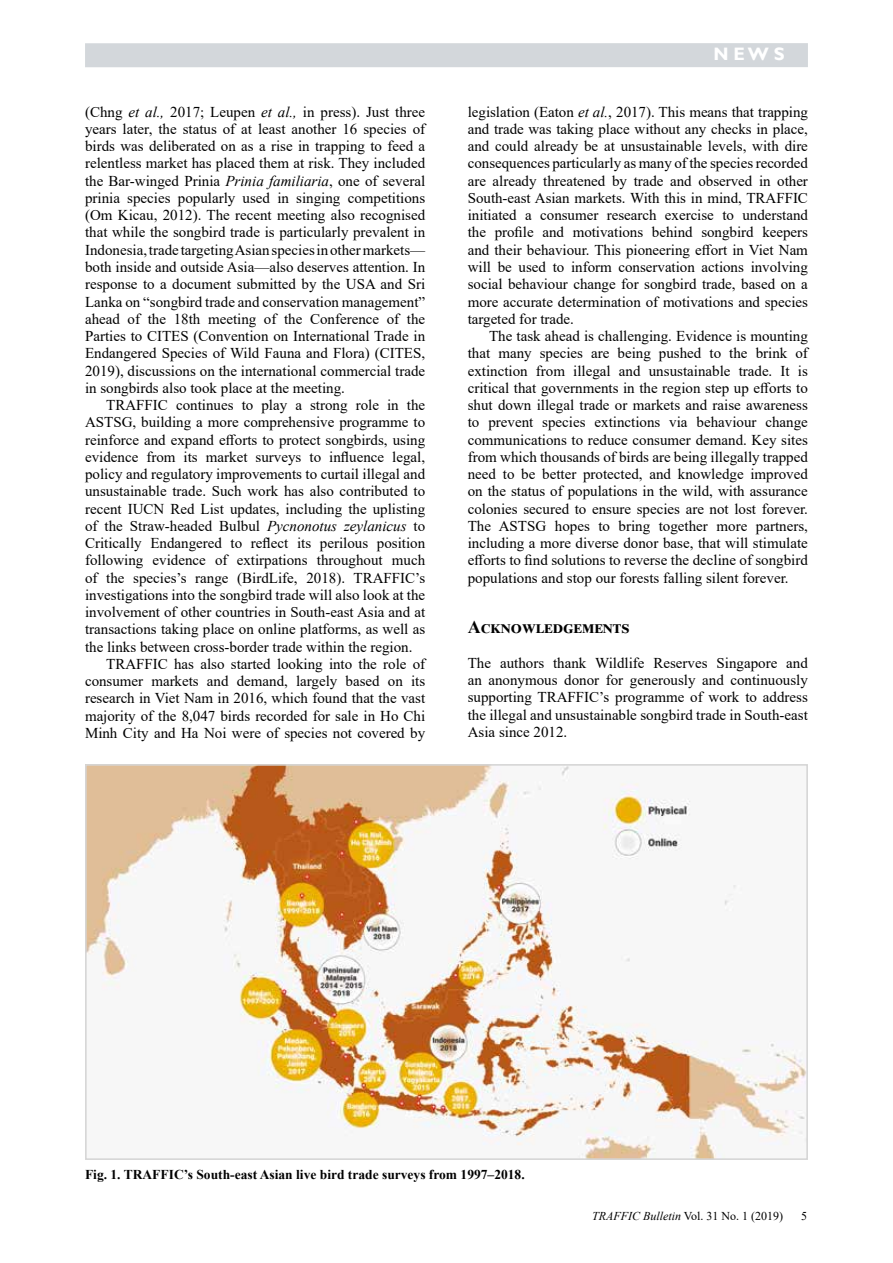
<style>
.page{position:relative;width:893px;height:1263px;background:#fff}
.page>*{position:absolute;margin:0;border:0;box-sizing:border-box;transform-origin:0 0}
.t1{font:700 18px "Times New Roman";letter-spacing:.015em;color:#000}
.t2{font:700 18px "Gill Sans";color:#fff}
.t3{font:15px/17.2px "Times New Roman";color:#000;text-align:justify}
.t4{font:700 13.5px "Times New Roman";color:#000}
.t5{font:12px "Times New Roman";color:#000}
.s1{font-style:italic}
</style>
<div class="page">
<div style="left:85px;top:43px;width:723px;height:24px;background:#d3d7db"></div>
<img style="left:88px;top:767px;width:717px;height:390px">
<div style="left:85px;top:764px;width:723px;height:396px;border:2px solid #d6d6d6"></div>
<p class="t3" style="left:85px;top:103px;width:342px">(Chng <span class="s1">et al.,</span> 2017; Leupen <span class="s1">et al.,</span> in press). Just three years later, the status of at least another 16 species of birds was deliberated on as a rise in trapping to feed a relentless market has placed them at risk. They included the Bar-winged Prinia <span class="s1">Prinia familiaria</span>, one of several prinia species popularly used in singing competitions (Om Kicau, 2012). The recent meeting also recognised that while the songbird trade is particularly prevalent in Indonesia, trade targeting Asian species in other markets— both inside and outside Asia—also deserves attention. In response to a document submitted by the USA and Sri Lanka on “songbird trade and conservation management” ahead of the 18th meeting of the Conference of the Parties to CITES (Convention on International Trade in Endangered Species of Wild Fauna and Flora) (CITES, 2019), discussions on the international commercial trade in songbirds also took place at the meeting.</p>
<p class="t3" style="left:106px;top:396px;width:320px">TRAFFIC continues to play a strong role in the</p>
<p class="t3" style="left:85px;top:413px;width:342px">ASTSG, building a more comprehensive programme to</p>
<p class="t3" style="left:85px;top:430px;width:342px">reinforce and expand efforts to protect songbirds, using</p>
<p class="t3" style="left:85px;top:448px;width:342px">evidence from its market surveys to influence legal,</p>
<p class="t3" style="left:85px;top:465px;width:342px">policy and regulatory improvements to curtail illegal and</p>
<p class="t3" style="left:85px;top:482px;width:342px">unsustainable trade. Such work has also contributed to</p>
<p class="t3" style="left:85px;top:499px;width:342px">recent IUCN Red List updates, including the uplisting</p>
<p class="t3" style="left:85px;top:517px;width:342px">of the Straw-headed Bulbul <span class="s1">Pycnonotus zeylanicus</span> to</p>
<p class="t3" style="left:85px;top:534px;width:342px">Critically Endangered to reflect its perilous position</p>
<p class="t3" style="left:85px;top:551px;width:342px">following evidence of extirpations throughout much</p>
<p class="t3" style="left:85px;top:568px;width:342px">of the species’s range (BirdLife, 2018). TRAFFIC’s</p>
<p class="t3" style="left:85px;top:586px;width:342px">investigations into the songbird trade will also look at the</p>
<p class="t3" style="left:85px;top:603px;width:342px">involvement of other countries in South-east Asia and at</p>
<p class="t3" style="left:85px;top:620px;width:342px">transactions taking place on online platforms, as well as</p>
<p class="t3" style="left:85px;top:637px;width:329px">the links between cross-border trade within the region.</p>
<p class="t3" style="left:106px;top:655px;width:320px">TRAFFIC has also started looking into the role of</p>
<p class="t3" style="left:85px;top:672px;width:342px">consumer markets and demand, largely based on its</p>
<p class="t3" style="left:85px;top:689px;width:342px">research in Viet Nam in 2016, which found that the vast</p>
<p class="t3" style="left:85px;top:706px;width:342px">majority of the 8,047 birds recorded for sale in Ho Chi</p>
<p class="t3" style="left:85px;top:724px;width:342px">Minh City and Ha Noi were of species not covered by</p>
<p class="t2" style="left:713px;top:43px;width:73px">N E W S</p>
<p class="t3" style="left:468px;top:103px;width:342px">legislation (Eaton <span class="s1">et al.</span>, 2017). This means that trapping and trade was taking place without any checks in place, and could already be at unsustainable levels, with dire consequences particularly as many of the species recorded are already threatened by trade and observed in other South-east Asian markets. With this in mind, TRAFFIC initiated a consumer research exercise to understand the profile and motivations behind songbird keepers and their behaviour. This pioneering effort in Viet Nam will be used to inform conservation actions involving social behaviour change for songbird trade, based on a more accurate determination of motivations and species targeted for trade.</p>
<p class="t3" style="left:468px;top:327px;width:342px;text-indent:21px">The task ahead is challenging. Evidence is mounting that many species are being pushed to the brink of extinction from illegal and unsustainable trade. It is critical that governments in the region step up efforts to shut down illegal trade or markets and raise awareness to prevent species extinctions via behaviour change communications to reduce consumer demand. Key sites from which thousands of birds are being illegally trapped need to be better protected, and knowledge improved on the status of populations in the wild, with assurance colonies secured to ensure species are not lost forever.<br>The ASTSG hopes to bring together more partners, including a more diverse donor base, that will stimulate efforts to find solutions to reverse the decline of songbird populations and stop our forests falling silent forever.</p>
<p class="t1" style="left:468px;top:614px;width:163px">Acknowledgements</p>
<p class="t3" style="left:468px;top:654px;width:342px">The authors thank Wildlife Reserves Singapore and an anonymous donor for generously and continuously supporting TRAFFIC’s programme of work to address the illegal and unsustainable songbird trade in South-east Asia since 2012.</p>
<p class="t4" style="left:85px;top:1164px;width:441px">Fig. 1. TRAFFIC’s South-east Asian live bird trade surveys from 1997–2018.</p>
<p class="t5" style="left:592px;top:1208px;width:192px"><span class="s1">TRAFFIC Bulletin</span> Vol. 31 No. 1 (2019)</p>
<p class="t5" style="left:801px;top:1208px;width:7px">5</p>
</div>
